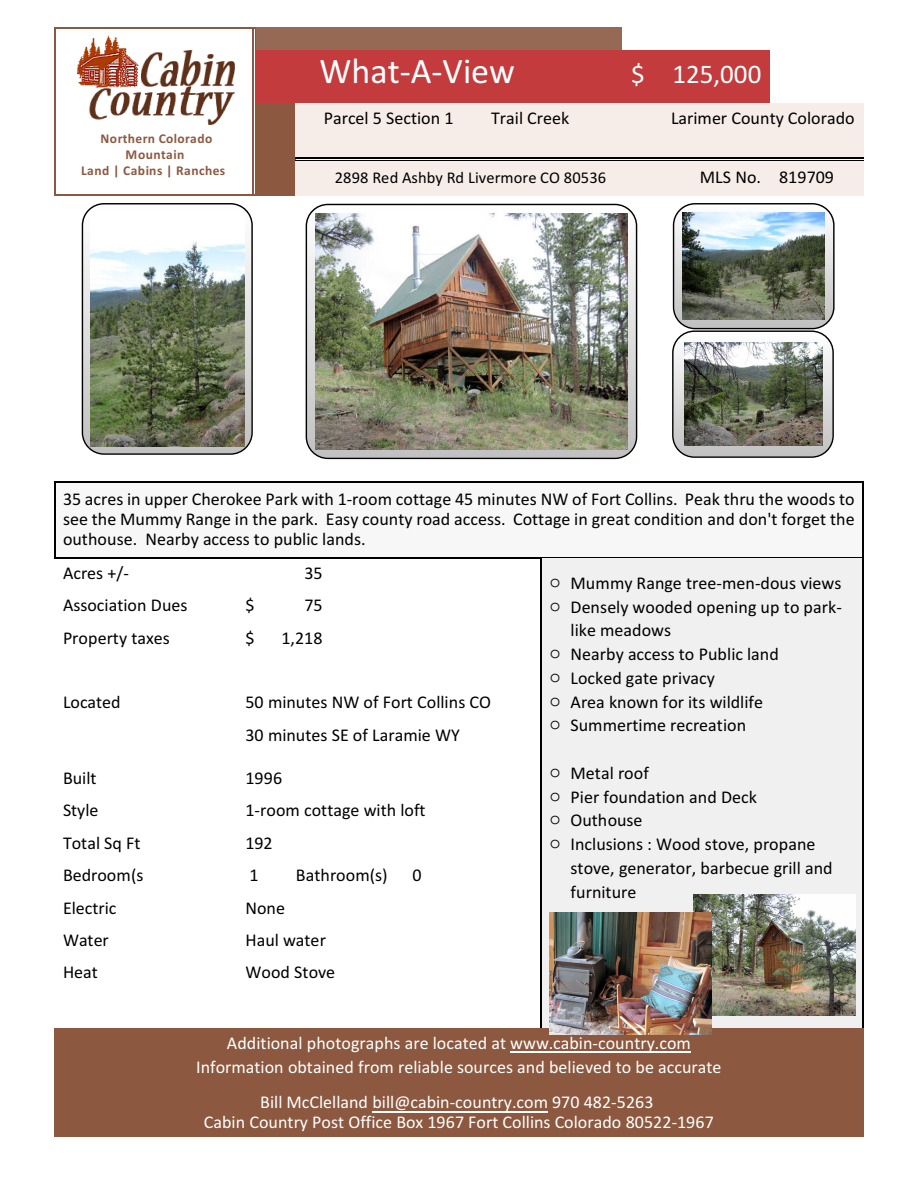
<style>
.page{position:relative;width:918px;height:1188px;background:#fff}
.page>*{position:absolute;margin:0;border:0;box-sizing:border-box;transform-origin:0 0}
.t1{font:36px "Calibri";color:#fff}
.t2{font:27px "Calibri";color:#fff}
.t3{font:18px/23.7px "Calibri";color:#000}
.t4{font:18px/23.7px "Calibri";color:#fff;text-align:center}
.t5{font:16.5px "Calibri";color:#000}
.t6{font:700 13.5px/15.9px "Calibri";letter-spacing:.035em;color:#8c5940;text-align:center}
</style>
<div class="page">
<hr style="left:54px;top:27px;width:202px;height:1px;background:#8c5940">
<div style="left:256px;top:27px;width:366px;height:23px;background:#966954"></div>
<div style="left:256px;top:50px;width:366px;height:24px;background:#c43b3d"></div>
<div style="left:622px;top:50px;width:148px;height:24px;background:#c43b3d"></div>
<div style="left:256px;top:74px;width:366px;height:29px;background:#c43b3d"></div>
<div style="left:622px;top:74px;width:148px;height:29px;background:#c43b3d"></div>
<div style="left:256px;top:103px;width:39px;height:29px;background:#8c5940"></div>
<div style="left:295px;top:103px;width:187px;height:29px;background:#f7ede8"></div>
<div style="left:482px;top:103px;width:140px;height:29px;background:#f7ede8"></div>
<div style="left:622px;top:103px;width:23px;height:29px;background:#f7ede8"></div>
<div style="left:646px;top:103px;width:124px;height:29px;background:#f7ede8"></div>
<div style="left:770px;top:103px;width:94px;height:29px;background:#f7ede8"></div>
<svg style="left:54px;top:28px;width:1px;height:133px"></svg>
<svg style="left:252px;top:28px;width:4px;height:133px"></svg>
<div style="left:256px;top:132px;width:39px;height:29px;background:#8c5940"></div>
<div style="left:295px;top:132px;width:187px;height:27px;background:#f7ede8"></div>
<hr style="left:295px;top:157px;width:187px;height:2px;background:#000">
<hr style="left:295px;top:160px;width:187px;height:1px;background:#000">
<div style="left:482px;top:132px;width:163px;height:27px;background:#f7ede8"></div>
<hr style="left:482px;top:157px;width:163px;height:2px;background:#000">
<hr style="left:482px;top:160px;width:163px;height:1px;background:#000">
<div style="left:646px;top:132px;width:218px;height:27px;background:#f7ede8"></div>
<hr style="left:646px;top:157px;width:218px;height:2px;background:#000">
<hr style="left:646px;top:160px;width:218px;height:1px;background:#000">
<hr style="left:54px;top:162px;width:1px;height:34px;background:#8c5940">
<hr style="left:252px;top:162px;width:1px;height:34px;background:#8c5940">
<hr style="left:54px;top:194px;width:202px;height:2px;background:#8c5940">
<hr style="left:255px;top:162px;width:1px;height:34px;background:#8c5940">
<div style="left:256px;top:162px;width:39px;height:34px;background:#8c5940"></div>
<div style="left:295px;top:162px;width:350px;height:34px;background:#f7ede8"></div>
<div style="left:646px;top:162px;width:124px;height:34px;background:#f7ede8"></div>
<div style="left:770px;top:162px;width:94px;height:34px;background:#f7ede8"></div>
<div style="left:54px;top:481px;width:810px;height:78px;background:#f7f7f7"></div>
<hr style="left:54px;top:481px;width:1px;height:78px;background:#000">
<hr style="left:863px;top:481px;width:1px;height:78px;background:#000">
<hr style="left:54px;top:481px;width:810px;height:1px;background:#000">
<hr style="left:54px;top:557px;width:810px;height:2px;background:#000">
<div style="left:540px;top:559px;width:324px;height:32px;background:#f0f0f0"></div>
<hr style="left:540px;top:559px;width:1px;height:32px;background:#000">
<hr style="left:863px;top:559px;width:1px;height:32px;background:#000">
<div style="left:540px;top:591px;width:324px;height:32px;background:#f0f0f0"></div>
<hr style="left:540px;top:591px;width:1px;height:32px;background:#000">
<hr style="left:863px;top:591px;width:1px;height:32px;background:#000">
<div style="left:540px;top:624px;width:324px;height:32px;background:#f0f0f0"></div>
<hr style="left:540px;top:624px;width:1px;height:32px;background:#000">
<hr style="left:863px;top:624px;width:1px;height:32px;background:#000">
<div style="left:540px;top:656px;width:324px;height:32px;background:#f0f0f0"></div>
<hr style="left:540px;top:656px;width:1px;height:32px;background:#000">
<hr style="left:863px;top:656px;width:1px;height:32px;background:#000">
<div style="left:540px;top:688px;width:324px;height:33px;background:#f0f0f0"></div>
<hr style="left:540px;top:688px;width:1px;height:33px;background:#000">
<hr style="left:863px;top:688px;width:1px;height:33px;background:#000">
<div style="left:540px;top:721px;width:324px;height:32px;background:#f0f0f0"></div>
<hr style="left:540px;top:721px;width:1px;height:32px;background:#000">
<hr style="left:863px;top:721px;width:1px;height:32px;background:#000">
<div style="left:540px;top:753px;width:324px;height:11px;background:#f0f0f0"></div>
<div style="left:540px;top:764px;width:324px;height:32px;background:#f0f0f0"></div>
<hr style="left:540px;top:764px;width:1px;height:32px;background:#000">
<hr style="left:863px;top:764px;width:1px;height:32px;background:#000">
<div style="left:540px;top:796px;width:324px;height:32px;background:#f0f0f0"></div>
<hr style="left:540px;top:796px;width:1px;height:32px;background:#000">
<hr style="left:863px;top:796px;width:1px;height:32px;background:#000">
<div style="left:540px;top:829px;width:324px;height:32px;background:#f0f0f0"></div>
<hr style="left:540px;top:829px;width:1px;height:32px;background:#000">
<hr style="left:863px;top:829px;width:1px;height:32px;background:#000">
<div style="left:540px;top:861px;width:324px;height:32px;background:#f0f0f0"></div>
<hr style="left:540px;top:861px;width:1px;height:32px;background:#000">
<hr style="left:863px;top:861px;width:1px;height:32px;background:#000">
<div style="left:540px;top:893px;width:324px;height:33px;background:#f0f0f0"></div>
<hr style="left:540px;top:893px;width:1px;height:33px;background:#000">
<hr style="left:863px;top:893px;width:1px;height:33px;background:#000">
<svg style="left:541px;top:926px;width:322px;height:32px"></svg>
<hr style="left:540px;top:926px;width:1px;height:32px;background:#000">
<hr style="left:863px;top:926px;width:1px;height:32px;background:#000">
<svg style="left:541px;top:958px;width:322px;height:32px"></svg>
<hr style="left:540px;top:958px;width:1px;height:32px;background:#000">
<hr style="left:863px;top:958px;width:1px;height:32px;background:#000">
<div style="left:540px;top:991px;width:324px;height:37px;background:#f0f0f0"></div>
<hr style="left:540px;top:991px;width:1px;height:37px;background:#000">
<hr style="left:863px;top:991px;width:1px;height:37px;background:#000">
<div style="left:54px;top:1028px;width:810px;height:109px;background:#8c5940"></div>
<hr style="left:510px;top:1052px;width:181px;height:1px;background:#fff">
<hr style="left:372px;top:1111px;width:176px;height:1px;background:#fff">
<img style="left:77px;top:36px;width:158px;height:90px">
<img style="left:673px;top:331px;width:160px;height:126px;border-radius:22px">
<img style="left:684px;top:343px;width:138px;height:103px">
<div style="left:672px;top:330px;width:162px;height:128px;border:1px solid #000;border-radius:22px"></div>
<img style="left:674px;top:204px;width:160px;height:125px;border-radius:22px">
<img style="left:683px;top:213px;width:142px;height:107px">
<div style="left:673px;top:203px;width:162px;height:126px;border:1px solid #000;border-radius:22px"></div>
<img style="left:306px;top:204px;width:331px;height:254px;border-radius:22px">
<img style="left:316px;top:214px;width:312px;height:235px">
<div style="left:306px;top:204px;width:331px;height:255px;border:1px solid #000;border-radius:22px"></div>
<img style="left:82px;top:204px;width:170px;height:250px;border-radius:22px">
<img style="left:91px;top:212px;width:153px;height:234px">
<div style="left:82px;top:203px;width:171px;height:252px;border:1px solid #000;border-radius:22px"></div>
<img style="left:693px;top:894px;width:162px;height:122px">
<img style="left:549px;top:913px;width:162px;height:121px">
<p class="t6" style="left:81px;top:132px;width:146px">Northern Colorado<br>Mountain<br>Land | Cabins | Ranches</p>
<h1 class="t1" style="left:320px;top:56px;width:197px">What-A-View</h1>
<h2 class="t2" style="left:631px;top:63px;width:132px">$ 125,000</h2>
<p class="t3" style="left:324px;top:108px;width:131px">Parcel 5 Section 1</p>
<p class="t3" style="left:491px;top:108px;width:80px">Trail Creek</p>
<p class="t3" style="left:671px;top:108px;width:185px">Larimer County Colorado</p>
<p class="t5" style="left:335px;top:170px;width:273px">2898 Red Ashby Rd Livermore CO 80536</p>
<p class="t3" style="left:700px;top:166px;width:136px">MLS No. 819709</p>
<p class="t3" style="left:63px;top:490px;width:793px;line-height:20.1px;text-align:justify">35 acres in upper Cherokee Park with 1-room cottage 45 minutes NW of Fort Collins. Peak thru the woods to see the Mummy Range in the park. Easy county road access. Cottage in great condition and don't forget the outhouse. Nearby access to public lands.</p>
<p class="t3" style="left:63px;top:563px;width:67px">Acres +/-</p>
<p class="t3" style="left:304px;top:563px;width:20px">35</p>
<p class="t3" style="left:571px;top:572px;width:273px">Mummy Range tree-men-dous views<br>Densely wooded opening up to park&shy;like meadows<br>Nearby access to Public land<br>Locked gate privacy<br>Area known for its wildlife<br>Summertime recreation</p>
<p class="t3" style="left:571px;top:763px;width:264px">Metal roof<br>Pier foundation and Deck<br>Outhouse<br>Inclusions : Wood stove, propane stove, generator, barbecue grill and furniture</p>
<p class="t3" style="left:63px;top:595px;width:126px">Association Dues</p>
<p class="t3" style="left:246px;top:595px;width:11px">$</p>
<p class="t3" style="left:304px;top:595px;width:20px">75</p>
<p class="t3" style="left:63px;top:627px;width:108px">Property taxes</p>
<p class="t3" style="left:246px;top:627px;width:11px">$</p>
<p class="t3" style="left:282px;top:627px;width:43px">1,218</p>
<p class="t3" style="left:63px;top:692px;width:59px">Located</p>
<p class="t3" style="left:246px;top:688px;width:247px;line-height:32.4px">50 minutes NW of Fort Collins CO<br>30 minutes SE of Laramie WY</p>
<p class="t3" style="left:63px;top:768px;width:35px">Built</p>
<p class="t3" style="left:246px;top:768px;width:38px">1996</p>
<p class="t3" style="left:63px;top:800px;width:37px">Style</p>
<p class="t3" style="left:246px;top:800px;width:182px">1-room cottage with loft</p>
<p class="t3" style="left:63px;top:832px;width:79px">Total Sq Ft</p>
<p class="t3" style="left:245px;top:832px;width:29px">192</p>
<p class="t3" style="left:63px;top:865px;width:82px">Bedroom(s</p>
<p class="t3" style="left:250px;top:865px;width:11px">1</p>
<p class="t3" style="left:296px;top:865px;width:93px">Bathroom(s)</p>
<p class="t3" style="left:413px;top:865px;width:11px">0</p>
<p class="t3" style="left:63px;top:897px;width:55px">Electric</p>
<p class="t3" style="left:246px;top:897px;width:41px">None</p>
<p class="t3" style="left:63px;top:930px;width:47px">Water</p>
<p class="t3" style="left:246px;top:930px;width:82px">Haul water</p>
<p class="t3" style="left:63px;top:962px;width:36px">Heat</p>
<p class="t3" style="left:246px;top:962px;width:91px">Wood Stove</p>
<p class="t4" style="left:196px;top:1033px;width:527px">Additional photographs are located at www.cabin-country.com<br>Information obtained from reliable sources and believed to be accurate</p>
<p class="t4" style="left:204px;top:1094px;width:511px;line-height:19.8px">Bill McClelland bill@cabin-country.com 970 482-5263<br>Cabin Country Post Office Box 1967 Fort Collins Colorado 80522-1967</p>
</div>
